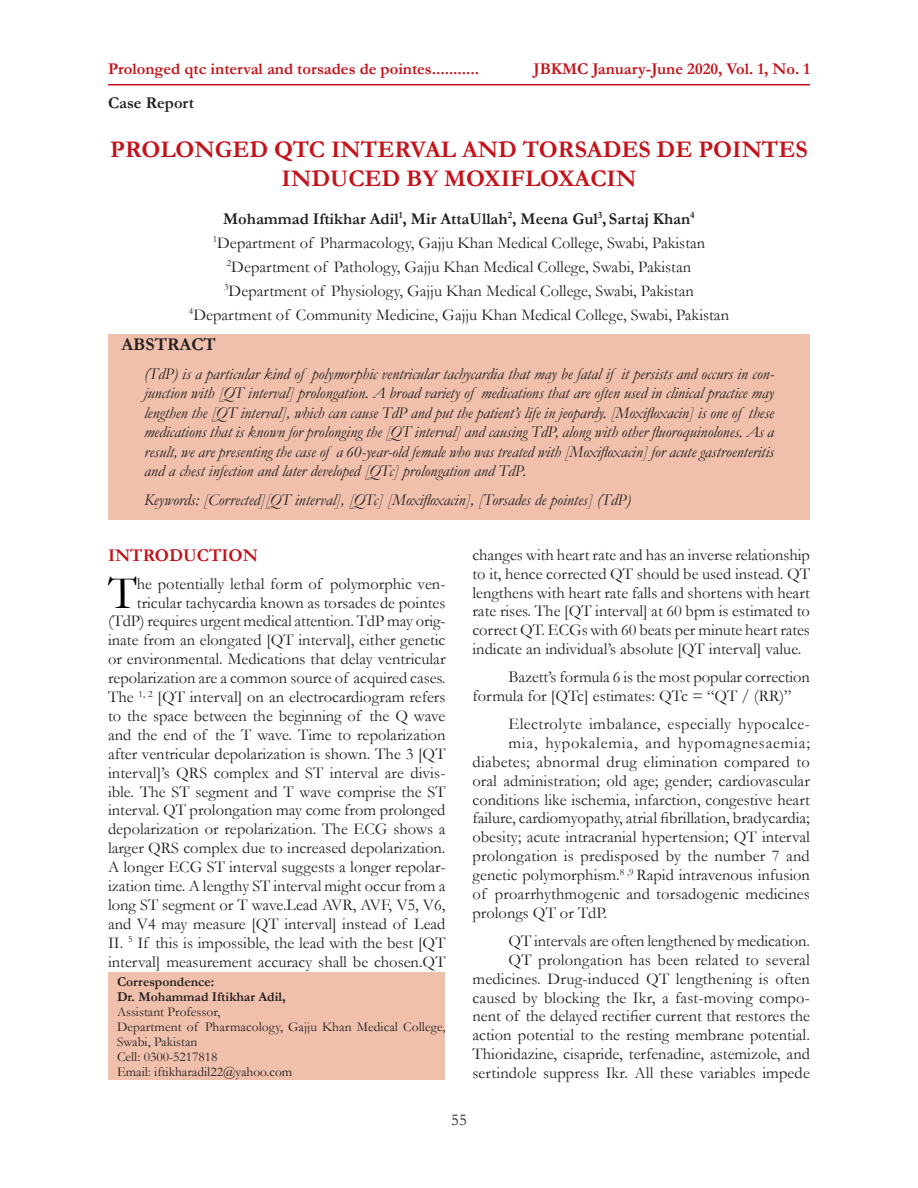
<style>
.page{position:relative;width:918px;height:1188px;background:#fff}
.page>*{position:absolute;margin:0;border:0;box-sizing:border-box;transform-origin:0 0}
.Body_text{font:46.8px "Garamond";color:#000}
.Headline{font:700 24px/28.8px "Garamond";color:#c4121a;text-align:center}
.Subhead_1{font:700 18px "Garamond";color:#c4121a}
.Subhead_1-2{font:700 18px "Garamond";color:#231f20}
.Body_text-2{font:16.5px/18.9px "Garamond";color:#231f20;text-align:right}
.Body_text-3{font:italic 16.5px/19.5px "Garamond";color:#231f20;text-align:justify}
.t1{font:700 16.5px "Garamond";color:#c4121a}
.Author_Name{font:700 16.5px "Garamond";color:#231f20}
.Body_text-4{font:16.5px "Garamond";letter-spacing:.025em;color:#231f20}
.Body_text-5{font:16.5px "Garamond";letter-spacing:.045em;color:#231f20}
.Body_text-6{font:700 16.5px "Garamond";color:#231f20}
.Body_text-7{font:13.5px/15px "Garamond";color:#231f20}
.Body_text-8{font:700 13.5px "Garamond";color:#231f20}
</style>
<div class="page">
<div style="left:108px;top:335px;width:702px;height:185px;background:#f0c0ac"></div>
<div style="left:108px;top:973px;width:337px;height:107px;background:#f0c0ac"></div>
<hr style="left:108px;top:84px;width:702px;height:2px;background:#c4121a">
<p class="t1" style="left:108px;top:58px;width:373px">Prolonged qtc interval and torsades de pointes...........</p>
<p class="Body_text-6" style="left:108px;top:92px;width:87px">Case Report</p>
<p class="t1" style="left:534px;top:57px;width:278px">JBKMC January-June 2020, Vol. 1, No. 1</p>
<p class="Headline" style="left:110px;top:136px;width:699px">PROLONGED QTC INTERVAL AND TORSADES DE POINTES<br>INDUCED BY MOXIFLOXACIN</p>
<p class="Author_Name" style="left:223px;top:207px;width:473px">Mohammad Iftikhar Adil<sup>1</sup>, Mir AttaUllah<sup>2</sup>, Meena Gul<sup>3</sup>, Sartaj Khan<sup>4</sup></p>
<p class="Body_text-2" style="left:213px;top:233px;width:494px"><sup>1</sup>Department of Pharmacology, Gajju Khan Medical College, Swabi, Pakistan</p>
<p class="Body_text-2" style="left:227px;top:257px;width:466px"><sup>2</sup>Department of Pathology, Gajju Khan Medical College, Swabi, Pakistan</p>
<p class="Body_text-2" style="left:224px;top:281px;width:471px"><sup>3</sup>Department of Physiology, Gajju Khan Medical College, Swabi, Pakistan</p>
<p class="Body_text-2" style="left:189px;top:305px;width:542px"><sup>4</sup>Department of Community Medicine, Gajju Khan Medical College, Swabi, Pakistan</p>
<p class="Subhead_1-2" style="left:122px;top:332px;width:96px">ABSTRACT</p>
<p class="Body_text-3" style="left:144px;top:363px;width:632px">(TdP) is a particular kind of polymorphic ventricular tachycardia that may be fatal if it persists and occurs in con&shy;junction with [QT interval] prolongation. A broad variety of medications that are often used in clinical practice may lengthen the [QT interval], which can cause TdP and put the patient’s life in jeopardy. [Moxifloxacin] is one of these medications that is known for prolonging the [QT interval] and causing TdP, along with other fluoroquinolones. As a result, we are presenting the case of a 60-year-old female who was treated with [Moxifloxacin] for acute gastroenteritis and a chest infection and later developed [QTc] prolongation and TdP.</p>
<p class="Body_text-3" style="left:144px;top:489px;width:488px">Keywords: [Corrected][QT interval], [QTc] [Moxifloxacin], [Torsades de pointes] (TdP)</p>
<p class="Body_text-2" style="left:472px;top:545px;width:339px;text-align:justify">changes with heart rate and has an inverse relationship to it, hence corrected QT should be used instead. QT lengthens with heart rate falls and shortens with heart rate rises. The [QT interval] at 60 bpm is estimated to correct QT. ECGs with 60 beats per minute heart rates indicate an individual’s absolute [QT interval] value.</p>
<p class="Body_text-2" style="left:472px;top:667px;width:339px;text-align:left;text-indent:36px">Bazett’s formula 6 is the most popular correction formula for [QTc] estimates: QTc = “QT / (RR)”</p>
<p class="Body_text-4" style="left:508px;top:713px;width:303px">Electrolyte imbalance, especially hypocalce-</p>
<p class="Body_text-5" style="left:508px;top:732px;width:303px">mia, hypokalemia, and hypomagnesaemia;</p>
<p class="Body_text-2" style="left:472px;top:752px;width:339px">diabetes; abnormal drug elimination compared to</p>
<p class="Body_text-2" style="left:472px;top:771px;width:339px">oral administration; old age; gender; cardiovascular</p>
<p class="Body_text-2" style="left:472px;top:790px;width:339px">conditions like ischemia, infarction, congestive heart</p>
<p class="Body_text-2" style="left:472px;top:808px;width:339px">failure, cardiomyopathy, atrial fibrillation, bradycardia;</p>
<p class="Body_text-2" style="left:472px;top:827px;width:339px">obesity; acute intracranial hypertension; QT interval</p>
<p class="Body_text-2" style="left:472px;top:846px;width:339px">prolongation is predisposed by the number 7 and</p>
<p class="Body_text-2" style="left:472px;top:865px;width:339px">genetic polymorphism.<sup>8</sup> <sup>,9</sup> Rapid intravenous infusion</p>
<p class="Body_text-2" style="left:472px;top:884px;width:339px">of proarrhythmogenic and torsadogenic medicines</p>
<p class="Body_text-2" style="left:472px;top:903px;width:136px">prolongs QT or TdP.</p>
<p class="Body_text-2" style="left:472px;top:931px;width:339px">QT intervals are often lengthened by medication.<br>QT prolongation has been related to several medicines. Drug-induced QT lengthening is often caused by blocking the Ikr, a fast-moving compo&shy;nent of the delayed rectifier current that restores the action potential to the resting membrane potential.<br>Thioridazine, cisapride, terfenadine, astemizole, and sertindole suppress Ikr. All these variables impede</p>
<p class="Subhead_1" style="left:108px;top:543px;width:152px">INTRODUCTION</p>
<p class="Body_text" style="left:108px;top:561px;width:30px">T</p>
<p class="Body_text-2" style="left:108px;top:574px;width:339px">he potentially lethal form of polymorphic ven&shy;tricular tachycardia known as torsades de pointes (TdP) requires urgent medical attention. TdP may orig&shy;inate from an elongated [QT interval], either genetic or environmental. Medications that delay ventricular repolarization are a common source of acquired cases.<br>The <sup>1,</sup> <sup>2</sup> [QT interval] on an electrocardiogram refers to the space between the beginning of the Q wave and the end of the T wave. Time to repolarization after ventricular depolarization is shown. The 3 [QT interval]’s QRS complex and ST interval are divis&shy;ible. The ST segment and T wave comprise the ST interval. QT prolongation may come from prolonged depolarization or repolarization. The ECG shows a larger QRS complex due to increased depolarization.<br>A longer ECG ST interval suggests a longer repolar&shy;ization time. A lengthy ST interval might occur from a long ST segment or T wave.Lead AVR, AVF, V5, V6, and V4 may measure [QT interval] instead of Lead II. <sup>5</sup> If this is impossible, the lead with the best [QT interval] measurement accuracy shall be chosen.QT</p>
<p class="Body_text-8" style="left:117px;top:972px;width:99px">Correspondence:</p>
<p class="Body_text-8" style="left:117px;top:987px;width:170px">Dr. Mohammad Iftikhar Adil,</p>
<p class="Body_text-7" style="left:117px;top:1003px;width:105px">Assistant Professor,</p>
<p class="Body_text-7" style="left:117px;top:1018px;width:330px">Department of Pharmacology, Gajju Khan Medical College,<br>Swabi, Pakistan</p>
<p class="Body_text-7" style="left:117px;top:1048px;width:102px">Cell: 0300-5217818</p>
<p class="Body_text-7" style="left:117px;top:1063px;width:177px">Email: iftikharadil22@yahoo.com</p>
<p class="Body_text-2" style="left:451px;top:1110px;width:17px">55</p>
</div>
